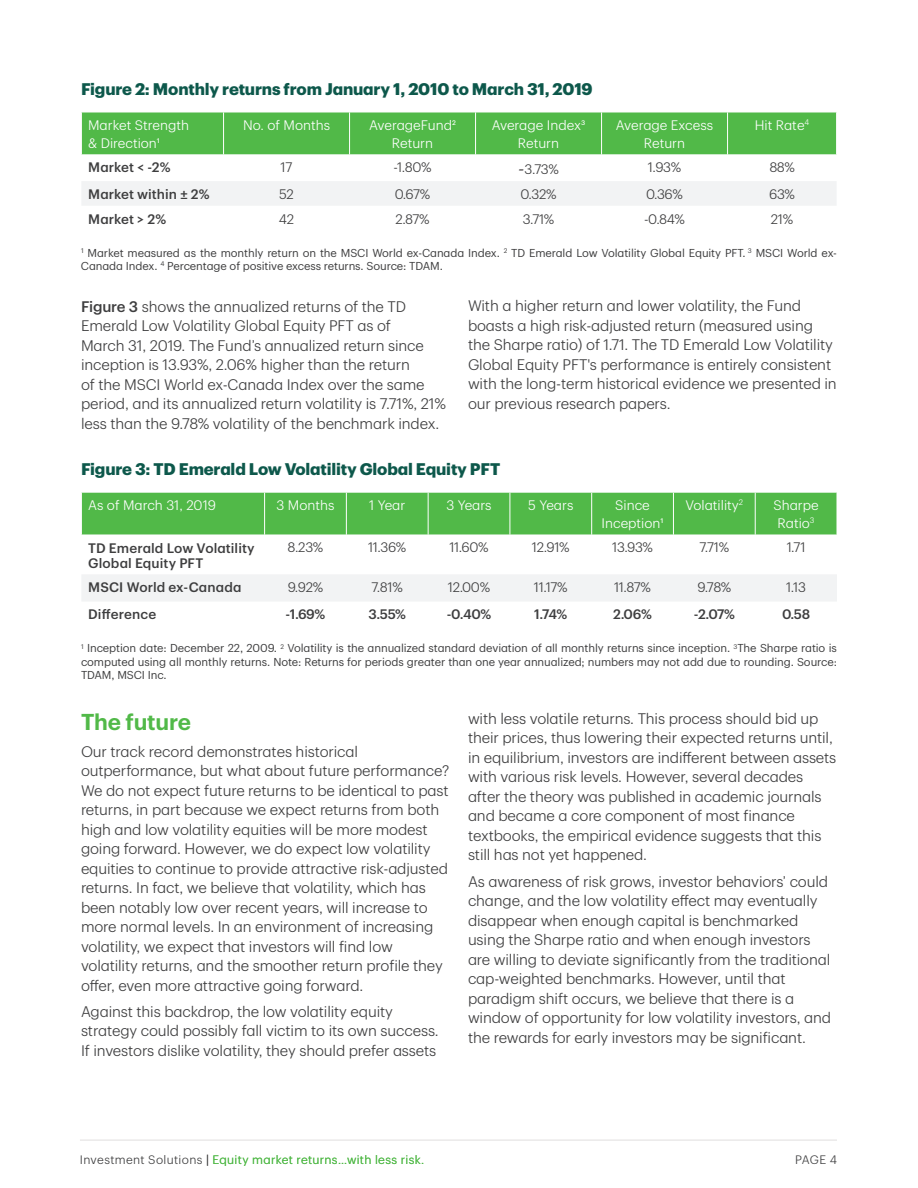
<style>
.page{position:relative;width:918px;height:1188px;background:#fff}
.page>*{position:absolute;margin:0;border:0;box-sizing:border-box;transform-origin:0 0}
.t1{font:600 22.5px "TD Graphik";letter-spacing:-.01em;color:#51b948}
.t2{font:700 16.5px "TD Graphik";letter-spacing:-.01em;color:#0d584b}
.t3{font:300 15px/19.5px "TD Graphik";letter-spacing:-.01em;color:#3e3e3f}
.t4{font:300 13.5px/18px "TD Graphik";color:#fff;text-align:center}
.t5{font:300 13.5px "TD Graphik";letter-spacing:-.02em;color:#3e3e3f}
.t6{font:500 13.5px/15px "TD Graphik";letter-spacing:.005em;color:#3e3e3f}
.t7{font:300 12px "TD Graphik";letter-spacing:.025em;color:#51b948}
.t8{font:300 12px "TD Graphik";color:#3e3e3f}
.t9{font:11.25px/13.5px "TD Graphik";letter-spacing:-.01em;color:#3e3e3f}
.s1{font-family:"Minion Pro";font-weight:400;font-size:18px;color:#231f20}
.s2{font-weight:500}
.s3{color:#3e3e3f}
</style>
<div class="page">
<hr style="left:80px;top:1139px;width:757px;height:2px;background:#231f20">
<div style="left:82px;top:113px;width:754px;height:42px;background:#51b948"></div>
<div style="left:82px;top:181px;width:754px;height:24px;background:#f2f3f4"></div>
<hr style="left:223px;top:112px;width:1px;height:43px;background:#fff">
<hr style="left:349px;top:112px;width:1px;height:43px;background:#fff">
<hr style="left:475px;top:112px;width:1px;height:43px;background:#fff">
<hr style="left:601px;top:112px;width:1px;height:43px;background:#fff">
<hr style="left:727px;top:112px;width:1px;height:43px;background:#fff">
<div style="left:82px;top:493px;width:755px;height:42px;background:#51b948"></div>
<div style="left:82px;top:575px;width:755px;height:26px;background:#f2f3f4"></div>
<hr style="left:264px;top:493px;width:1px;height:42px;background:#fff">
<hr style="left:346px;top:493px;width:1px;height:42px;background:#fff">
<hr style="left:428px;top:493px;width:1px;height:42px;background:#fff">
<hr style="left:510px;top:493px;width:1px;height:42px;background:#fff">
<hr style="left:591px;top:493px;width:1px;height:42px;background:#fff">
<hr style="left:673px;top:493px;width:1px;height:42px;background:#fff">
<hr style="left:755px;top:493px;width:1px;height:42px;background:#fff">
<p class="t2" style="left:81px;top:76px;width:513px">Figure 2: Monthly returns from January 1, 2010 to March 31, 2019</p>
<p class="t4" style="left:88px;top:115px;width:102px;text-align:left">Market Strength &amp; Direction¹</p>
<p class="t4" style="left:243px;top:115px;width:89px">No. of Months</p>
<p class="t4" style="left:369px;top:115px;width:88px">AverageFund²<br>Return</p>
<p class="t4" style="left:492px;top:115px;width:95px">Average Index³<br>Return</p>
<p class="t4" style="left:616px;top:115px;width:99px">Average Excess<br>Return</p>
<p class="t4" style="left:755px;top:115px;width:56px">Hit Rate<sup>4</sup></p>
<p class="t6" style="left:88px;top:159px;width:84px">Market &lt; -2%</p>
<p class="t5" style="left:281px;top:157px;width:13px">17</p>
<p class="t5" style="left:393px;top:157px;width:40px">-1.80%</p>
<p class="t5" style="left:518px;top:159px;width:42px"><span class="s1">-</span>3.73%</p>
<p class="t5" style="left:648px;top:157px;width:35px">1.93%</p>
<p class="t5" style="left:769px;top:157px;width:27px">88%</p>
<p class="t6" style="left:88px;top:186px;width:123px">Market within ± 2%</p>
<p class="t5" style="left:279px;top:184px;width:16px">52</p>
<p class="t5" style="left:395px;top:184px;width:37px">0.67%</p>
<p class="t5" style="left:520px;top:184px;width:38px">0.32%</p>
<p class="t5" style="left:646px;top:184px;width:39px">0.36%</p>
<p class="t5" style="left:769px;top:184px;width:27px">63%</p>
<p class="t6" style="left:88px;top:210px;width:80px">Market &gt; 2%</p>
<p class="t5" style="left:279px;top:209px;width:17px">42</p>
<p class="t5" style="left:395px;top:209px;width:36px">2.87%</p>
<p class="t5" style="left:523px;top:209px;width:33px">3.71%</p>
<p class="t5" style="left:644px;top:209px;width:42px">-0.84%</p>
<p class="t5" style="left:771px;top:209px;width:24px">21%</p>
<p class="t9" style="left:81px;top:245px;width:758px"><sup>1</sup> Market measured as the monthly return on the MSCI World ex-Canada Index. <sup>2</sup> TD Emerald Low Volatility Global Equity PFT. <sup>3</sup> MSCI World ex-<br>Canada Index. <sup>4</sup> Percentage of positive excess returns. Source: TDAM.</p>
<p class="t3" style="left:81px;top:295px;width:367px"><span class="s2">Figure 3</span> shows the annualized returns of the TD Emerald Low Volatility Global Equity PFT as of<br>March 31, 2019. The Fund’s annualized return since inception is 13.93%, 2.06% higher than the return<br>of the MSCI World ex-Canada Index over the same period, and its annualized return volatility is 7.71%, 21% less than the 9.78% volatility of the benchmark index.</p>
<p class="t3" style="left:468px;top:295px;width:370px">With a higher return and lower volatility, the Fund boasts a high risk-adjusted return (measured using the Sharpe ratio) of 1.71. The TD Emerald Low Volatility Global Equity PFT's performance is entirely consistent with the long-term historical evidence we presented in our previous research papers.</p>
<p class="t2" style="left:81px;top:456px;width:421px">Figure 3: TD Emerald Low Volatility Global Equity PFT</p>
<p class="t4" style="left:88px;top:495px;width:129px">As of March 31, 2019</p>
<p class="t4" style="left:277px;top:495px;width:59px">3 Months</p>
<p class="t4" style="left:369px;top:495px;width:38px">1 Year</p>
<p class="t4" style="left:446px;top:495px;width:47px">3 Years</p>
<p class="t4" style="left:528px;top:495px;width:47px">5 Years</p>
<p class="t4" style="left:602px;top:495px;width:64px">Since<br>Inception¹</p>
<p class="t4" style="left:685px;top:495px;width:59px">Volatility<sup>2</sup></p>
<p class="t4" style="left:773px;top:495px;width:47px">Sharpe<br>Ratio<sup>3</sup></p>
<p class="t6" style="left:88px;top:539px;width:168px">TD Emerald Low Volatility<br>Global Equity PFT</p>
<p class="t5" style="left:288px;top:538px;width:37px">8.23%</p>
<p class="t5" style="left:368px;top:538px;width:40px">11.36%</p>
<p class="t5" style="left:449px;top:538px;width:41px">11.60%</p>
<p class="t5" style="left:532px;top:538px;width:39px">12.91%</p>
<p class="t5" style="left:612px;top:538px;width:42px">13.93%</p>
<p class="t5" style="left:699px;top:538px;width:31px">7.71%</p>
<p class="t5" style="left:787px;top:538px;width:20px">1.71</p>
<p class="t6" style="left:88px;top:579px;width:155px">MSCI World ex-Canada</p>
<p class="t5" style="left:288px;top:577px;width:37px">9.92%</p>
<p class="t5" style="left:372px;top:577px;width:33px">7.81%</p>
<p class="t5" style="left:448px;top:577px;width:44px">12.00%</p>
<p class="t5" style="left:534px;top:577px;width:35px">11.17%</p>
<p class="t5" style="left:614px;top:577px;width:38px">11.87%</p>
<p class="t5" style="left:697px;top:577px;width:35px">9.78%</p>
<p class="t5" style="left:786px;top:577px;width:21px">1.13</p>
<p class="t6" style="left:88px;top:606px;width:70px">Difference</p>
<p class="t6" style="left:286px;top:606px;width:41px">-1.69%</p>
<p class="t6" style="left:369px;top:606px;width:39px">3.55%</p>
<p class="t6" style="left:447px;top:606px;width:46px">-0.40%</p>
<p class="t6" style="left:534px;top:606px;width:35px">1.74%</p>
<p class="t6" style="left:613px;top:606px;width:40px">2.06%</p>
<p class="t6" style="left:694px;top:606px;width:43px">-2.07%</p>
<p class="t6" style="left:782px;top:606px;width:30px">0.58</p>
<p class="t9" style="left:81px;top:641px;width:758px;text-align:justify"><sup>1</sup> Inception date: December 22, 2009. <sup>2</sup> Volatility is the annualized standard deviation of all monthly returns since inception. <sup>3</sup>The Sharpe ratio is computed using all monthly returns. Note: Returns for periods greater than one year annualized; numbers may not add due to rounding. Source:<br>TDAM, MSCI Inc.</p>
<h2 class="t1" style="left:81px;top:705px;width:112px">The future</h2>
<p class="t3" style="left:81px;top:740px;width:370px">Our track record demonstrates historical outperformance, but what about future performance?<br>We do not expect future returns to be identical to past returns, in part because we expect returns from both high and low volatility equities will be more modest going forward. However, we do expect low volatility equities to continue to provide attractive risk-adjusted returns. In fact, we believe that volatility, which has been notably low over recent years, will increase to more normal levels. In an environment of increasing volatility, we expect that investors will find low volatility returns, and the smoother return profile they offer, even more attractive going forward.</p>
<p class="t3" style="left:81px;top:1000px;width:359px">Against this backdrop, the low volatility equity strategy could possibly fall victim to its own success.<br>If investors dislike volatility, they should prefer assets</p>
<p class="t3" style="left:468px;top:708px;width:370px">with less volatile returns. This process should bid up their prices, thus lowering their expected returns until, in equilibrium, investors are indifferent between assets with various risk levels. However, several decades after the theory was published in academic journals and became a core component of most finance textbooks, the empirical evidence suggests that this still has not yet happened.</p>
<p class="t3" style="left:468px;top:870px;width:365px">As awareness of risk grows, investor behaviors’ could change, and the low volatility effect may eventually disappear when enough capital is benchmarked using the Sharpe ratio and when enough investors are willing to deviate significantly from the traditional cap-weighted benchmarks. However, until that paradigm shift occurs, we believe that there is a window of opportunity for low volatility investors, and the rewards for early investors may be significant.</p>
<p class="t7" style="left:80px;top:1151px;width:346px"><span class="s3">Investment Solutions |</span> Equity market returns…with less risk.</p>
<p class="t8" style="left:795px;top:1151px;width:43px">PAGE 4</p>
</div>
